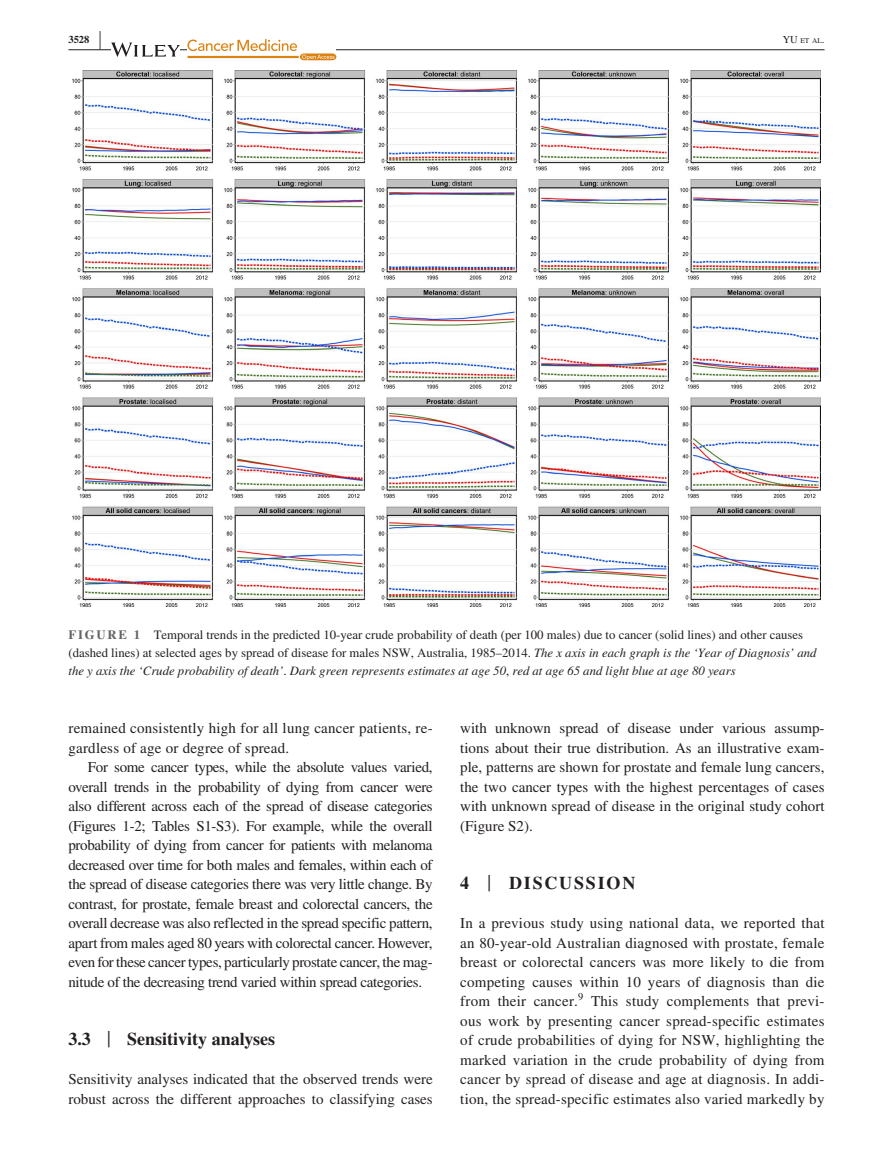
<style>
.page{position:relative;width:893px;height:1174px;background:#fff}
.page>*{position:absolute;margin:0;border:0;box-sizing:border-box;transform-origin:0 0}
.t1{font:700 25.95px "STIX";color:#231f20;scale:.36 1}
.t2{font:700 18px "STIX";color:#231f20}
.t3{font:700 18px "STIX";letter-spacing:.1em;color:#231f20}
.t4{font:15px/19.5px "STIX";color:#231f20;text-align:justify}
.t5{font:12.75px/18px "STIX";color:#231f20}
.t6{font:700 10.5px "STIX";color:#231f20}
.t7{font:10.5px "STIX";color:#231f20}
.t8{font:7.35px "STIX";color:#231f20}
.s1{font-size:10.5px}
.s2{font-weight:700;color:#636366}
.s3{font-style:italic}
.s4{font-weight:400;font-size:23.7px}
</style>
<div class="page">
<hr style="left:68px;top:49px;width:756px;height:1px;background:#231f20">
<svg style="left:111px;top:43px;width:69px;height:14px"></svg>
<svg style="left:187px;top:39px;width:149px;height:21px"></svg>
<img style="left:72px;top:70px;width:749px;height:537px">
<p class="t6" style="left:68px;top:33px;width:22px">3528</p>
<h1 class="t1" style="left:99px;top:25px;width:7px">|</h1>
<p class="t8" style="left:783px;top:35px;width:43px"><span class="s1">YU</span> et al<span class="s1">.</span></p>
<p class="t5" style="left:68px;top:626px;width:750px"><span class="s2">FIGURE 1</span> Temporal trends in the predicted 10-year crude probability of death (per 100 males) due to cancer (solid lines) and other causes (dashed lines) at selected ages by spread of disease for males NSW, Australia, 1985–2014. <span class="s3">The x axis in each graph is the ‘Year of Diagnosis’ and the y axis the ‘Crude probability of death’</span>. <span class="s3">Dark green represents estimates at age 50</span>, <span class="s3">red at age 65 and light blue at age 80 years</span></p>
<p class="t4" style="left:68px;top:719px;width:366px">remained consistently high for all lung cancer patients, re&shy;gardless of age or degree of spread.</p>
<p class="t4" style="left:68px;top:758px;width:366px;text-indent:20px">For some cancer types, while the absolute values varied, overall trends in the probability of dying from cancer were also different across each of the spread of disease categories (Figures 1-2; Tables S1-S3). For example, while the overall probability of dying from cancer for patients with melanoma decreased over time for both males and females, within each of the spread of disease categories there was very little change. By contrast, for prostate, female breast and colorectal cancers, the overall decrease was also reflected in the spread specific pattern, apart from males aged 80 years with colorectal cancer. However, even for these cancer types, particularly prostate cancer, the mag&shy;nitude of the decreasing trend varied within spread categories.</p>
<p class="t2" style="left:68px;top:1028px;width:208px">3.3 <span class="s4">|</span> Sensitivity analyses</p>
<p class="t4" style="left:68px;top:1070px;width:366px">Sensitivity analyses indicated that the observed trends were robust across the different approaches to classifying cases</p>
<p class="t4" style="left:460px;top:719px;width:366px">with unknown spread of disease under various assump&shy;tions about their true distribution. As an illustrative exam&shy;ple, patterns are shown for prostate and female lung cancers, the two cancer types with the highest percentages of cases with unknown spread of disease in the original study cohort (Figure S2).</p>
<p class="t3" style="left:460px;top:872px;width:176px">4 <span class="s4">|</span> DISCUSSION</p>
<p class="t4" style="left:460px;top:914px;width:366px">In a previous study using national data, we reported that an 80-year-old Australian diagnosed with prostate, female breast or colorectal cancers was more likely to die from competing causes within 10 years of diagnosis than die from their cancer.</p>
<p class="t7" style="left:578px;top:989px;width:7px">9</p>
<p class="t4" style="left:460px;top:992px;width:366px;text-indent:131px">This study complements that previ&shy;ous work by presenting cancer spread-specific estimates of crude probabilities of dying for NSW, highlighting the marked variation in the crude probability of dying from cancer by spread of disease and age at diagnosis. In addi&shy;tion, the spread-specific estimates also varied markedly by</p>
</div>
